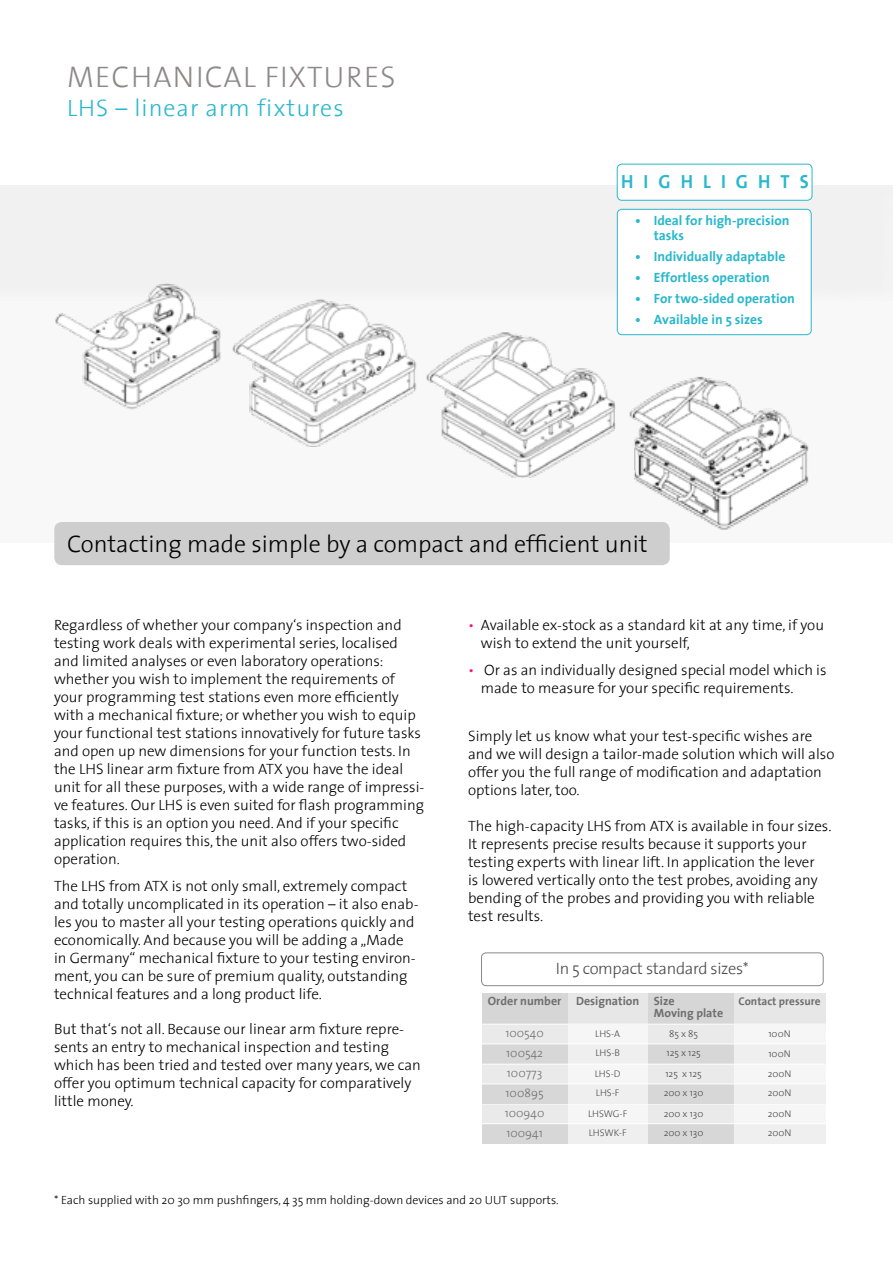
<style>
.page{position:relative;width:893px;height:1263px;background:#fff}
.page>*{position:absolute;margin:0;border:0;box-sizing:border-box;transform-origin:0 0}
.t1{font:300 30px "The Sans";letter-spacing:.04em;color:#8d8988}
.t2{font:300 24px "The Sans";color:#000}
.t3{font:300 24px "The Sans";letter-spacing:.04em;color:#29b8cc}
.t4{font:700 19.05px "The Sans";letter-spacing:.56em;color:#29b8cc;scale:.94 1}
.t5{font:300 16.5px "The Sans";letter-spacing:-.02em;color:#4a4a49}
.t6{font:300 15px/18px "The Sans";color:#000}
.t7{font:700 13.5px/15px "The Sans";color:#29b8cc}
.t8{font:300 12px "The Sans";color:#000}
.t9{font:700 12px/12px "The Sans";color:#706f6f}
.t10{font:300 12px/19.6px "The Sans";color:#706f6f}
.t11{font:700 11.25px "The Sans";color:#706f6f}
.t12{font:300 9.75px/19px "The Sans";color:#4a4a49}
.s1{color:#f91075}
</style>
<div class="page">
<div style="left:0;top:176px;width:893px;height:127px;background:#000;opacity:.03"></div>
<div style="left:54px;top:522px;width:616px;height:43px;background:#cecece;border-radius:8px"></div>
<div style="left:481px;top:952px;width:343px;height:34px;border:1px solid #8d8988;border-radius:5px"></div>
<div style="left:482px;top:993px;width:344px;height:31px;background:#e7e7e7"></div>
<div style="left:482px;top:1044px;width:344px;height:20px;background:#efefef"></div>
<div style="left:482px;top:993px;width:85px;height:31px;background:#d5d5d5"></div>
<div style="left:482px;top:1024px;width:344px;height:20px;background:#f6f6f6"></div>
<div style="left:482px;top:1044px;width:85px;height:20px;background:#d5d5d5"></div>
<div style="left:482px;top:1024px;width:85px;height:20px;background:#e9e9e9"></div>
<div style="left:648px;top:993px;width:86px;height:31px;background:#d5d5d5"></div>
<div style="left:648px;top:1024px;width:86px;height:20px;background:#e9e9e9"></div>
<div style="left:648px;top:1044px;width:86px;height:20px;background:#d5d5d5"></div>
<hr style="left:482px;top:1043px;width:344px;height:1px;background:#fff">
<hr style="left:482px;top:1024px;width:344px;height:1px;background:#fff">
<div style="left:482px;top:1124px;width:344px;height:19px;background:#efefef"></div>
<div style="left:482px;top:1104px;width:344px;height:20px;background:#f6f6f6"></div>
<div style="left:482px;top:1124px;width:85px;height:19px;background:#d5d5d5"></div>
<div style="left:482px;top:1104px;width:85px;height:19px;background:#e9e9e9"></div>
<div style="left:648px;top:1104px;width:86px;height:20px;background:#e9e9e9"></div>
<div style="left:648px;top:1124px;width:86px;height:19px;background:#d5d5d5"></div>
<hr style="left:482px;top:1123px;width:344px;height:1px;background:#fff">
<div style="left:482px;top:1084px;width:344px;height:20px;background:#efefef"></div>
<div style="left:482px;top:1064px;width:344px;height:20px;background:#f6f6f6"></div>
<div style="left:482px;top:1084px;width:85px;height:20px;background:#d5d5d5"></div>
<div style="left:482px;top:1064px;width:85px;height:20px;background:#e9e9e9"></div>
<div style="left:648px;top:1064px;width:86px;height:20px;background:#e9e9e9"></div>
<div style="left:648px;top:1084px;width:86px;height:20px;background:#d5d5d5"></div>
<hr style="left:482px;top:1083px;width:344px;height:1px;background:#fff">
<hr style="left:482px;top:1064px;width:344px;height:1px;background:#fff">
<div style="left:617px;top:164px;width:195px;height:36px;background:#fff;border-radius:5px"></div>
<div style="left:617px;top:164px;width:195px;height:37px;border:1px solid #29b8cc;border-radius:5px"></div>
<div style="left:617px;top:209px;width:194px;height:126px;background:#fff;border-radius:5px"></div>
<div style="left:617px;top:209px;width:195px;height:126px;border:1px solid #29b8cc;border-radius:5px"></div>
<img style="left:53px;top:270px;width:170px;height:140px">
<img style="left:629px;top:376px;width:180px;height:154px">
<img style="left:426px;top:303px;width:191px;height:174px">
<img style="left:233px;top:296px;width:183px;height:151px">
<h1 class="t1" style="left:67px;top:52px;width:330px">MECHANICAL FIXTURES</h1>
<h2 class="t3" style="left:67px;top:88px;width:278px">LHS – linear arm fixtures</h2>
<p class="t4" style="left:621px;top:166px;width:201px">HIGHLIGHTS</p>
<p class="t7" style="left:654px;top:213px;width:137px;text-indent:-19px">• Ideal for high-precision tasks</p>
<p class="t7" style="left:635px;top:249px;width:152px">• Individually adaptable</p>
<p class="t7" style="left:635px;top:270px;width:136px">• Effortless operation</p>
<p class="t7" style="left:635px;top:291px;width:161px">• For two-sided operation</p>
<p class="t7" style="left:635px;top:312px;width:129px">• Available in 5 sizes</p>
<h2 class="t2" style="left:67px;top:524px;width:582px">Contacting made simple by a compact and efficient unit</h2>
<p class="t6" style="left:54px;top:616px;width:372px">Regardless of whether your company‘s inspection and testing work deals with experimental series, localised and limited analyses or even laboratory operations: whether you wish to implement the requirements of your programming test stations even more efficiently with a mechanical fixture; or whether you wish to equip your functional test stations innovatively for future tasks and open up new dimensions for your function tests. In the LHS linear arm fixture from ATX you have the ideal unit for all these purposes, with a wide range of impressi&shy;ve features. Our LHS is even suited for flash programming tasks, if this is an option you need. And if your specific application requires this, the unit also offers two-sided operation.</p>
<p class="t6" style="left:54px;top:876px;width:366px">The LHS from ATX is not only small, extremely compact and totally uncomplicated in its operation – it also enab&shy;les you to master all your testing operations quickly and economically. And because you will be adding a „Made in Germany“ mechanical fixture to your testing environ&shy;ment, you can be sure of premium quality, outstanding technical features and a long product life.</p>
<p class="t6" style="left:54px;top:1019px;width:368px">But that‘s not all. Because our linear arm fixture repre&shy;sents an entry to mechanical inspection and testing which has been tried and tested over many years, we can offer you optimum technical capacity for comparatively little money.</p>
<p class="t6" style="left:481px;top:616px;width:345px;text-indent:-13px"><span class="s1">•</span> Available ex-stock as a standard kit at any time, if you wish to extend the unit yourself,</p>
<p class="t6" style="left:481px;top:660px;width:347px;text-indent:-13px"><span class="s1">•</span> Or as an individually designed special model which is made to measure for your specific requirements.</p>
<p class="t6" style="left:468px;top:726px;width:368px">Simply let us know what your test-specific wishes are and we will design a tailor-made solution which will also offer you the full range of modification and adaptation options later, too.</p>
<p class="t6" style="left:468px;top:816px;width:365px">The high-capacity LHS from ATX is available in four sizes.<br>It represents precise results because it supports your testing experts with linear lift. In application the lever<br>is lowered vertically onto the test probes, avoiding any bending of the probes and providing you with reliable test results.</p>
<p class="t5" style="left:556px;top:955px;width:194px">In 5 compact standard sizes*</p>
<p class="t9" style="left:488px;top:995px;width:153px">Order number Designation</p>
<p class="t10" style="left:505px;top:1023px;width:40px">100540<br>100542</p>
<p class="t12" style="left:595px;top:1024px;width:27px">LHS-A<br>LHS-B</p>
<p class="t9" style="left:654px;top:995px;width:71px">Size<br>Moving plate</p>
<p class="t11" style="left:738px;top:991px;width:84px">Contact pressure</p>
<p class="t12" style="left:666px;top:1024px;width:36px">85 x 85<br>125 x 125</p>
<p class="t12" style="left:768px;top:1023px;width:24px;line-height:20.4px">100N<br>100N</p>
<p class="t10" style="left:506px;top:1063px;width:40px">100773<br>100895</p>
<p class="t12" style="left:595px;top:1064px;width:27px">LHS-D<br>LHS-F</p>
<p class="t12" style="left:664px;top:1064px;width:41px">125 x 125<br>200 x 130</p>
<p class="t12" style="left:768px;top:1064px;width:25px">200N<br>200N</p>
<p class="t10" style="left:505px;top:1103px;width:41px">100940<br>100941</p>
<p class="t12" style="left:588px;top:1104px;width:41px">LHSWG-F<br>LHSWK-F</p>
<p class="t12" style="left:664px;top:1104px;width:41px">200 x 130<br>200 x 130</p>
<p class="t12" style="left:768px;top:1104px;width:25px">200N<br>200N</p>
<p class="t8" style="left:54px;top:1190px;width:506px">* Each supplied with 20 30 mm pushfingers, 4 35 mm holding-down devices and 20 UUT supports.</p>
</div>
